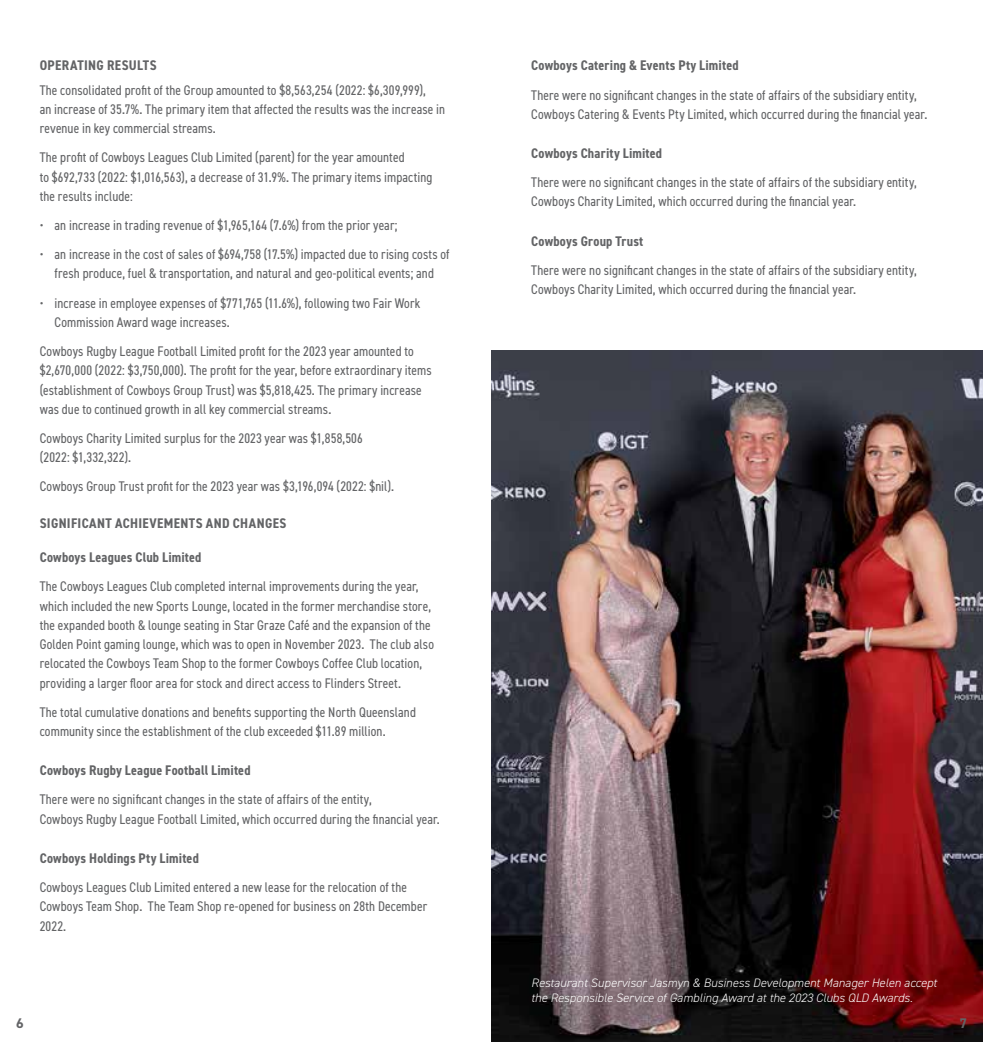
<style>
.page{position:relative;width:983px;height:1042px;background:#fff}
.page>*{position:absolute;margin:0;border:0;box-sizing:border-box;transform-origin:0 0}
.t1{font:condensed 14px/19.2px "DIN2014";letter-spacing:.01em;color:#636466}
.t2{font:700 condensed 14px "DIN2014";letter-spacing:.015em;color:#636466}
.t3{font:700 14px "DIN2014";color:#636466}
.t4{font:italic 300 12.25px/15.8px "DIN2014";letter-spacing:.005em;color:#fff}
</style>
<div class="page">
<img style="left:491px;top:350px;width:491px;height:692px">
<p class="t2" style="left:40px;top:56px;width:118px">OPERATING RESULTS</p>
<p class="t1" style="left:40px;top:80px;width:407px">The consolidated profit of the Group amounted to $8,563,254 (2022: $6,309,999),<br>an increase of 35.7%. The primary item that affected the results was the increase in revenue in key commercial streams.</p>
<p class="t1" style="left:40px;top:147px;width:394px">The profit of Cowboys Leagues Club Limited (parent) for the year amounted<br>to $692,733 (2022: $1,016,563), a decrease of 31.9%. The primary items impacting the results include:</p>
<p class="t1" style="left:40px;top:215px;width:359px">• an increase in trading revenue of $1,965,164 (7.6%) from the prior year;</p>
<p class="t1" style="left:40px;top:244px;width:411px;text-align:center">• an increase in the cost of sales of $694,758 (17.5%) impacted due to rising costs of fresh produce, fuel &amp; transportation, and natural and geo-political events; and</p>
<p class="t1" style="left:55px;top:293px;width:367px;text-indent:-15px">• increase in employee expenses of $771,765 (11.6%), following two Fair Work<br>Commission Award wage increases.</p>
<p class="t1" style="left:40px;top:341px;width:393px">Cowboys Rugby League Football Limited profit for the 2023 year amounted to $2,670,000 (2022: $3,750,000). The profit for the year, before extraordinary items (establishment of Cowboys Group Trust) was $5,818,425. The primary increase was due to continued growth in all key commercial streams.</p>
<p class="t1" style="left:40px;top:428px;width:324px">Cowboys Charity Limited surplus for the 2023 year was $1,858,506 (2022: $1,332,322).</p>
<p class="t1" style="left:40px;top:476px;width:356px">Cowboys Group Trust profit for the 2023 year was $3,196,094 (2022: $nil).</p>
<p class="t2" style="left:40px;top:514px;width:248px">SIGNIFICANT ACHIEVEMENTS AND CHANGES</p>
<p class="t2" style="left:40px;top:548px;width:163px">Cowboys Leagues Club Limited</p>
<p class="t1" style="left:40px;top:576px;width:395px">The Cowboys Leagues Club completed internal improvements during the year, which included the new Sports Lounge, located in the former merchandise store, the expanded booth &amp; lounge seating in Star Graze Café and the expansion of the Golden Point gaming lounge, which was to open in November 2023. The club also relocated the Cowboys Team Shop to the former Cowboys Coffee Club location, providing a larger floor area for stock and direct access to Flinders Street.</p>
<p class="t1" style="left:40px;top:702px;width:377px">The total cumulative donations and benefits supporting the North Queensland community since the establishment of the club exceeded $11.89 million.</p>
<p class="t2" style="left:40px;top:761px;width:212px">Cowboys Rugby League Football Limited</p>
<p class="t1" style="left:40px;top:789px;width:401px">There were no significant changes in the state of affairs of the entity,<br>Cowboys Rugby League Football Limited, which occurred during the financial year.</p>
<p class="t2" style="left:40px;top:848px;width:161px">Cowboys Holdings Pty Limited</p>
<p class="t1" style="left:40px;top:877px;width:389px">Cowboys Leagues Club Limited entered a new lease for the relocation of the<br>Cowboys Team Shop. The Team Shop re-opened for business on 28th December<br>2022.</p>
<p class="t2" style="left:531px;top:56px;width:209px">Cowboys Catering &amp; Events Pty Limited</p>
<p class="t1" style="left:531px;top:85px;width:397px">There were no significant changes in the state of affairs of the subsidiary entity,<br>Cowboys Catering &amp; Events Pty Limited, which occurred during the financial year.</p>
<p class="t2" style="left:531px;top:144px;width:132px">Cowboys Charity Limited</p>
<p class="t1" style="left:531px;top:172px;width:387px">There were no significant changes in the state of affairs of the subsidiary entity,<br>Cowboys Charity Limited, which occurred during the financial year.</p>
<p class="t2" style="left:531px;top:231px;width:114px">Cowboys Group Trust</p>
<p class="t1" style="left:531px;top:260px;width:387px">There were no significant changes in the state of affairs of the subsidiary entity,<br>Cowboys Charity Limited, which occurred during the financial year.</p>
<p class="t4" style="left:531px;top:974px;width:407px">Restaurant Supervisor Jasmyn &amp; Business Development Manager Helen accept the Responsible Service of Gambling Award at the 2023 Clubs QLD Awards.</p>
<p class="t3" style="left:16px;top:1013px;width:9px">6</p>
<p class="t3" style="left:959px;top:1013px;width:9px">7</p>
</div>
